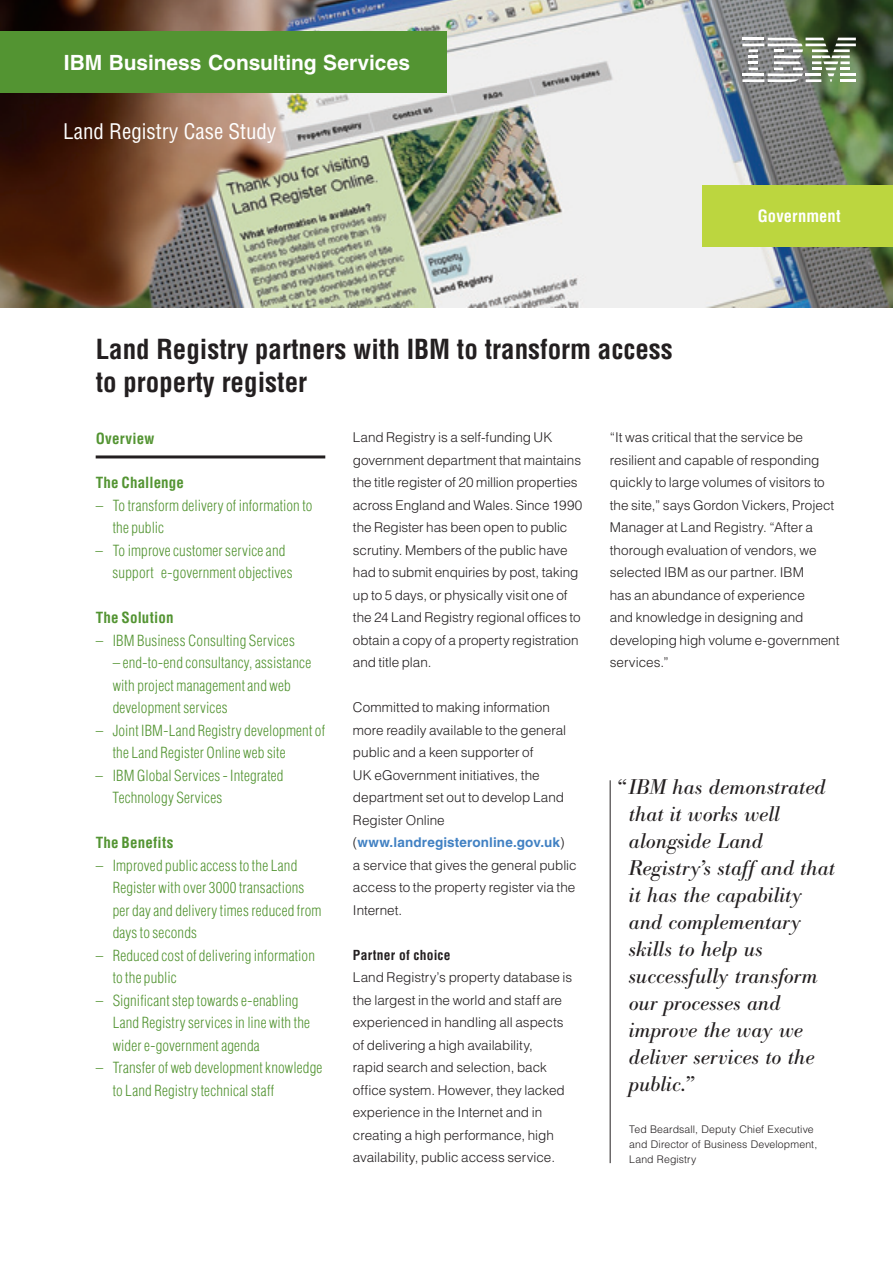
<style>
.page{position:relative;width:893px;height:1263px;background:#fff}
.page>*{position:absolute;margin:0;border:0;box-sizing:border-box;transform-origin:0 0}
.t1{font:700 condensed 27px/32.4px "Helvetica";color:#231f20}
.t2{font:italic 21px/27px "B Bodoni";letter-spacing:.005em;color:#231f20}
.t3{font:700 21px "Helvetica";letter-spacing:-.005em;color:#fff}
.t4{font:condensed 21px "Helvetica";color:#fff}
.t5{font:700 condensed 16.5px "Helvetica";letter-spacing:.005em;color:#fff}
.t6{font:300 condensed 15px/22.5px "Helvetica";letter-spacing:.01em;color:#539432}
.t7{font:700 condensed 15px "Helvetica";letter-spacing:.01em;color:#539432}
.t8{font:300 13.5px/22.5px "Helvetica";color:#231f20}
.t9{font:700 condensed 13.5px "Helvetica";letter-spacing:.02em;color:#231f20}
.t10{font:300 10.5px/15px "Helvetica";letter-spacing:.01em;color:#231f20}
.s1{font-weight:700;color:#4181c3}
</style>
<div class="page">
<img style="left:0;top:0;width:893px;height:308px">
<div style="left:702px;top:185px;width:191px;height:61px;background:#bcd63f"></div>
<div style="left:0;top:31px;width:446px;height:61px;background:#539432"></div>
<hr style="left:742px;top:38px;width:22px;height:2px;background:#fff">
<hr style="left:742px;top:44px;width:22px;height:2px;background:#fff">
<svg style="left:749px;top:49px;width:9px;height:21px"></svg>
<hr style="left:742px;top:73px;width:22px;height:3px;background:#fff">
<svg style="left:768px;top:38px;width:88px;height:44px"></svg>
<hr style="left:742px;top:79px;width:22px;height:3px;background:#fff">
<hr style="left:96px;top:455px;width:229px;height:3px;background:#231f20">
<hr style="left:610px;top:780px;width:1px;height:383px;background:#231f20">
<h2 class="t3" style="left:64px;top:50px;width:348px">IBM Business Consulting Services</h2>
<h2 class="t4" style="left:63px;top:118px;width:215px">Land Registry Case Study</h2>
<h1 class="t1" style="left:96px;top:333px;width:579px">Land Registry partners with IBM to transform access to property register</h1>
<p class="t5" style="left:758px;top:206px;width:84px">Government</p>
<p class="t8" style="left:353px;top:426px;width:231px">Land Registry is a self-funding UK government department that maintains the title register of 20 million properties across England and Wales. Since 1990 the Register has been open to public scrutiny. Members of the public have had to submit enquiries by post, taking up to 5 days, or physically visit one of the 24 Land Registry regional offices to obtain a copy of a property registration and title plan.</p>
<p class="t8" style="left:353px;top:696px;width:225px">Committed to making information more readily available to the general public and a keen supporter of<br>UK eGovernment initiatives, the department set out to develop Land<br>Register Online (<span class="s1">www.landregisteronline.gov.uk</span>)<br>a service that gives the general public access to the property register via the<br>Internet.</p>
<p class="t9" style="left:353px;top:946px;width:99px">Partner of choice</p>
<p class="t8" style="left:353px;top:966px;width:221px">Land Registry’s property database is the largest in the world and staff are experienced in handling all aspects of delivering a high availability,<br>rapid search and selection, back office system. However, they lacked experience in the Internet and in creating a high performance, high availability, public access service.</p>
<p class="t7" style="left:96px;top:429px;width:60px">Overview</p>
<p class="t8" style="left:610px;top:426px;width:231px">“It was critical that the service be resilient and capable of responding quickly to large volumes of visitors to the site,” says Gordon Vickers, Project Manager at Land Registry. “After a thorough evaluation of vendors, we selected IBM as our partner. IBM<br>has an abundance of experience<br>and knowledge in designing and developing high volume e-government services.”</p>
<p class="t7" style="left:96px;top:473px;width:90px">The Challenge</p>
<p class="t6" style="left:113px;top:494px;width:201px;text-indent:-17px">– To transform delivery of information to the public</p>
<p class="t6" style="left:113px;top:539px;width:181px;text-indent:-17px">– To improve customerserviceand support e-government objectives</p>
<p class="t7" style="left:96px;top:608px;width:79px">The Solution</p>
<p class="t6" style="left:96px;top:629px;width:201px">– IBM Business Consulting Services</p>
<p class="t6" style="left:113px;top:651px;width:200px">– end-to-end consultancy,assistance with project managementand web development services</p>
<p class="t6" style="left:113px;top:719px;width:214px;text-indent:-17px">– Joint IBM-Land Registry development of the Land Register Online web site</p>
<p class="t6" style="left:113px;top:764px;width:172px;text-indent:-17px">– IBM Global Services -Integrated<br>Technology Services</p>
<p class="t7" style="left:96px;top:833px;width:79px">The Benefits</p>
<p class="t6" style="left:113px;top:854px;width:210px;text-indent:-17px">– Improved publicaccessto the Land<br>Register with over 3000 transactions per dayand deliverytimesreduced from daysto seconds</p>
<p class="t6" style="left:113px;top:944px;width:204px;text-indent:-17px">– Reduced cost of delivering information to the public</p>
<p class="t6" style="left:113px;top:989px;width:199px;text-indent:-17px">– Significantstep towards e-enabling<br>Land Registryservicesin line with the widere-governmentagenda</p>
<p class="t6" style="left:113px;top:1056px;width:211px;text-indent:-17px">– Transfer of web development knowledge to Land Registrytechnicalstaff</p>
<h2 class="t2" style="left:629px;top:774px;width:207px;text-indent:-13px">“ IBM has demonstrated that it works well alongside Land<br>Registry’s staff and that it has the capability and complementary skills to help us successfully transform our processes and improve the way we deliver services to the public.”</h2>
<p class="t10" style="left:629px;top:1121px;width:189px">Ted Beardsall, Deputy Chief Executive and Director of Business Development,<br>Land Registry</p>
</div>
